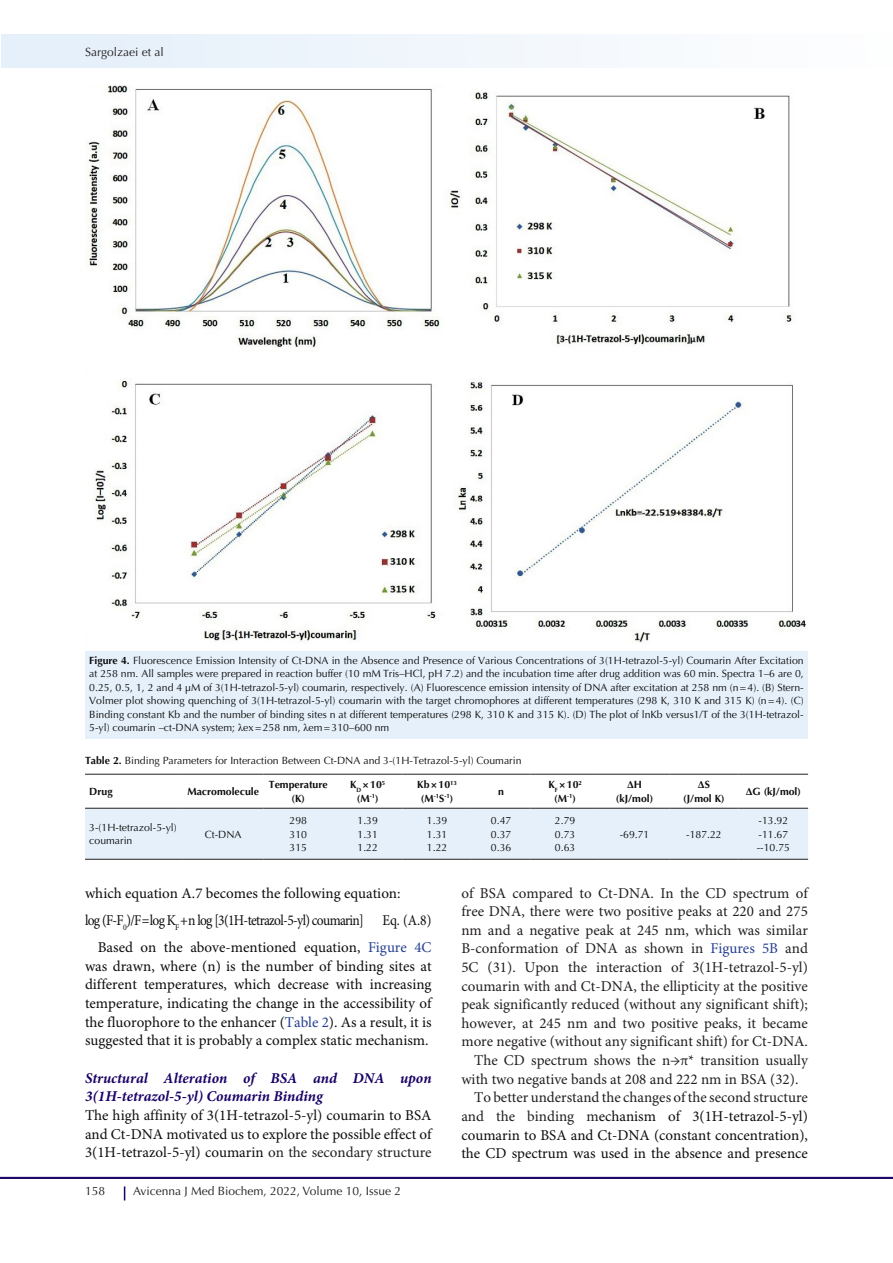
<style>
.page{position:relative;width:893px;height:1263px;background:#fff}
.page>*{position:absolute;margin:0;border:0;box-sizing:border-box;transform-origin:0 0}
.t1{font:15px/18.6px "Minion Pro";color:#0d0d0d;text-align:justify}
.t2{font:15px/18.6px "Minion Pro";color:#231f20;text-align:justify}
.t3{font:italic 700 15px/18.8px "Minion Pro";color:#190066}
.t4{font:15px "Minion Pro";letter-spacing:-.05em;color:#0d0d0d;scale:.9 1}
.t5{font:12px "Optima LT Std";color:#231f20}
.t6{font:10.5px/13.5px "Optima LT Std";color:#0d0d0d;text-align:justify}
.t7{font:700 10.5px/13.5px "Optima LT Std";color:#0d0d0d;text-align:center}
.s1{font-weight:700}
.s2{font-family:"Times New Roman"}
.s3{color:#253f8e}
.s4{color:#231f20}
</style>
<div class="page">
<hr style="left:0;top:1177px;width:893px;height:2px;background:#190066">
<div style="left:1px;top:35px;width:892px;height:33px;background:#f1f6fc"></div>
<svg style="left:124px;top:1186px;width:1px;height:14px"></svg>
<img style="left:88px;top:85px;width:719px;height:558px">
<div style="left:85px;top:652px;width:723px;height:87px;background:#e6f0fa"></div>
<div style="left:85px;top:809px;width:723px;height:50px;background:#e6f0fa"></div>
<hr style="left:85px;top:774px;width:98px;height:1px;background:#231f20">
<hr style="left:183px;top:774px;width:81px;height:1px;background:#231f20">
<hr style="left:264px;top:774px;width:69px;height:1px;background:#231f20">
<hr style="left:333px;top:774px;width:69px;height:1px;background:#231f20">
<hr style="left:402px;top:774px;width:70px;height:1px;background:#231f20">
<hr style="left:472px;top:774px;width:58px;height:1px;background:#231f20">
<hr style="left:530px;top:774px;width:70px;height:1px;background:#231f20">
<hr style="left:600px;top:774px;width:69px;height:1px;background:#231f20">
<hr style="left:669px;top:774px;width:70px;height:1px;background:#231f20">
<hr style="left:739px;top:774px;width:69px;height:1px;background:#231f20">
<hr style="left:85px;top:808px;width:98px;height:1px;background:#231f20">
<hr style="left:183px;top:808px;width:81px;height:1px;background:#231f20">
<hr style="left:264px;top:808px;width:69px;height:1px;background:#231f20">
<hr style="left:333px;top:808px;width:69px;height:1px;background:#231f20">
<hr style="left:402px;top:808px;width:70px;height:1px;background:#231f20">
<hr style="left:472px;top:808px;width:58px;height:1px;background:#231f20">
<hr style="left:530px;top:808px;width:70px;height:1px;background:#231f20">
<hr style="left:600px;top:808px;width:69px;height:1px;background:#231f20">
<hr style="left:669px;top:808px;width:70px;height:1px;background:#231f20">
<hr style="left:739px;top:808px;width:69px;height:1px;background:#231f20">
<hr style="left:85px;top:859px;width:98px;height:1px;background:#231f20">
<hr style="left:183px;top:859px;width:81px;height:1px;background:#231f20">
<hr style="left:264px;top:859px;width:69px;height:1px;background:#231f20">
<hr style="left:333px;top:859px;width:69px;height:1px;background:#231f20">
<hr style="left:402px;top:859px;width:70px;height:1px;background:#231f20">
<hr style="left:472px;top:859px;width:58px;height:1px;background:#231f20">
<hr style="left:530px;top:859px;width:70px;height:1px;background:#231f20">
<hr style="left:600px;top:859px;width:69px;height:1px;background:#231f20">
<hr style="left:669px;top:859px;width:70px;height:1px;background:#231f20">
<hr style="left:739px;top:859px;width:69px;height:1px;background:#231f20">
<p class="t5" style="left:85px;top:45px;width:80px">Sargolzaei et al</p>
<p class="t6" style="left:89px;top:653px;width:716px"><span class="s1">Figure 4.</span> Fluorescence Emission Intensity of Ct-DNA in the Absence and Presence of Various Concentrations of 3(1H-tetrazol-5-yl) Coumarin After Excitation at 258 nm. All samples were prepared in reaction buffer (10 mM Tris–HCl, pH 7.2) and the incubation time after drug addition was 60 min. Spectra 1–6 are 0, 0.25, 0.5, 1, 2 and 4 μM of 3(1H-tetrazol-5-yl) coumarin, respectively. (A) Fluorescence emission intensity of DNA after excitation at 258 nm (n=4). (B) Stern-Volmer plot showing quenching of 3(1H-tetrazol-5-yl) coumarin with the target chromophores at different temperatures (298 K, 310 K and 315 K) (n=4). (C)<br>Binding constant Kb and the number of binding sites n at different temperatures (298 K, 310 K and 315 K). (D) The plot of lnKb versus1/T of the 3(1H-tetrazol-5-yl) coumarin –ct-DNA system; <span class="s2">λ</span>ex=258 nm, <span class="s2">λ</span>em=310–600 nm</p>
<p class="t6" style="left:85px;top:753px;width:438px"><span class="s1">Table 2.</span> Binding Parameters for Interaction Between Ct-DNA and 3-(1H-Tetrazol-5-yl) Coumarin</p>
<p class="t7" style="left:89px;top:785px;width:25px">Drug</p>
<p class="t7" style="left:187px;top:785px;width:73px">Macromolecule</p>
<p class="t7" style="left:269px;top:778px;width:60px">Temperature (K)</p>
<p class="t7" style="left:350px;top:778px;width:37px">K<sub>D</sub> ×10<sup>5</sup></p>
<p class="t7" style="left:417px;top:778px;width:41px">Kb×10<sup>13</sup></p>
<p class="t7" style="left:421px;top:792px;width:34px">(M<sup>-1</sup>S<sup>-1</sup>)</p>
<p class="t7" style="left:548px;top:778px;width:35px">K<sub>F</sub> ×10<sup>2</sup></p>
<p class="t7" style="left:554px;top:792px;width:23px">(M<sup>-1</sup>)</p>
<p class="t7" style="left:698px;top:778px;width:14px">ΔS</p>
<p class="t7" style="left:683px;top:792px;width:43px">(J/mol K)</p>
<p class="t7" style="left:627px;top:778px;width:17px">ΔH</p>
<p class="t7" style="left:616px;top:792px;width:39px">(kJ/mol)</p>
<p class="t7" style="left:746px;top:785px;width:57px">ΔG (kJ/mol)</p>
<p class="t7" style="left:498px;top:785px;width:7px">n</p>
<p class="t7" style="left:357px;top:792px;width:23px">(M<sup>-1</sup>)</p>
<p class="t6" style="left:89px;top:821px;width:89px">3-(1H-tetrazol-5-yl)</p>
<p class="t6" style="left:89px;top:834px;width:45px">coumarin</p>
<p class="t6" style="left:205px;top:827px;width:38px">Ct-DNA</p>
<p class="t6" style="left:290px;top:814px;width:19px">298</p>
<p class="t6" style="left:290px;top:827px;width:19px">310</p>
<p class="t6" style="left:290px;top:841px;width:19px">315</p>
<p class="t6" style="left:358px;top:814px;width:22px">1.39</p>
<p class="t6" style="left:358px;top:827px;width:22px">1.31</p>
<p class="t6" style="left:358px;top:841px;width:22px">1.22</p>
<p class="t6" style="left:427px;top:814px;width:22px">1.39</p>
<p class="t6" style="left:427px;top:827px;width:22px">1.31</p>
<p class="t6" style="left:427px;top:841px;width:22px">1.22</p>
<p class="t6" style="left:491px;top:814px;width:22px">0.47</p>
<p class="t6" style="left:491px;top:827px;width:22px">0.37</p>
<p class="t6" style="left:491px;top:841px;width:22px">0.36</p>
<p class="t6" style="left:555px;top:814px;width:22px">2.79</p>
<p class="t6" style="left:555px;top:827px;width:22px">0.73</p>
<p class="t6" style="left:555px;top:841px;width:22px">0.63</p>
<p class="t6" style="left:620px;top:827px;width:31px">-69.71</p>
<p class="t6" style="left:686px;top:827px;width:37px">-187.22</p>
<p class="t6" style="left:758px;top:814px;width:31px">-13.92</p>
<p class="t6" style="left:758px;top:827px;width:31px">-11.67</p>
<p class="t6" style="left:757px;top:841px;width:35px">--10.75</p>
<p class="t1" style="left:85px;top:884px;width:317px">which equation A.7 becomes the following equation:</p>
<p class="t4" style="left:85px;top:911px;width:386px">log (F-F<sub>0</sub>)/F=log K<sub>F</sub>+n log [3(1H-tetrazol-5-yl) coumarin] Eq. (A.8)</p>
<p class="t1" style="left:85px;top:938px;width:348px;text-indent:13px">Based on the above-mentioned equation, <span class="s3">Figure 4C </span>was drawn, where (n) is the number of binding sites at different temperatures, which decrease with increasing temperature, indicating the change in the accessibility of the fluorophore to the enhancer (<span class="s3">Table 2</span>). As a result, it is suggested that it is probably a complex static mechanism.</p>
<p class="t3" style="left:85px;top:1068px;width:348px">Structural Alteration of BSA and DNA upon<br>3(1H-tetrazol-5-yl) Coumarin Binding</p>
<p class="t1" style="left:85px;top:1106px;width:348px">The high affinity of 3(1H-tetrazol-5-yl) coumarin to BSA and Ct-DNA motivated us to explore the possible effect of 3(1H-tetrazol-5-yl) coumarin <span class="s4">on the secondary structure</span></p>
<p class="t2" style="left:461px;top:884px;width:348px">of BSA compared to Ct-DNA. In the CD spectrum of free DNA, there were two positive peaks at 220 and 275 nm and a negative peak at 245 nm, which was similar B-conformation of DNA as shown in <span class="s3">Figures 5B</span> and 5C (31). Upon the interaction of 3(1H-tetrazol-5-yl) coumarin with and Ct-DNA, the ellipticity at the positive peak significantly reduced (without any significant shift); however, at 245 nm and two positive peaks, it became more negative (without any significant shift) for Ct-DNA.</p>
<p class="t2" style="left:461px;top:1051px;width:348px;text-indent:13px">The CD spectrum shows the n→π* transition usually with two negative bands at 208 and 222 nm in BSA (32).</p>
<p class="t1" style="left:461px;top:1088px;width:348px;text-indent:13px"><span class="s4">To better understand the changes of the second structure and the binding m</span>echanism of 3(1H-tetrazol-5-yl) coumarin to BSA and Ct-DNA (constant concentration), the CD spectrum was used in the absence and presence</p>
<p class="t5" style="left:85px;top:1184px;width:22px">158</p>
<p class="t5" style="left:133px;top:1184px;width:270px">Avicenna J Med Biochem, 2022, Volume 10, Issue 2</p>
</div>
